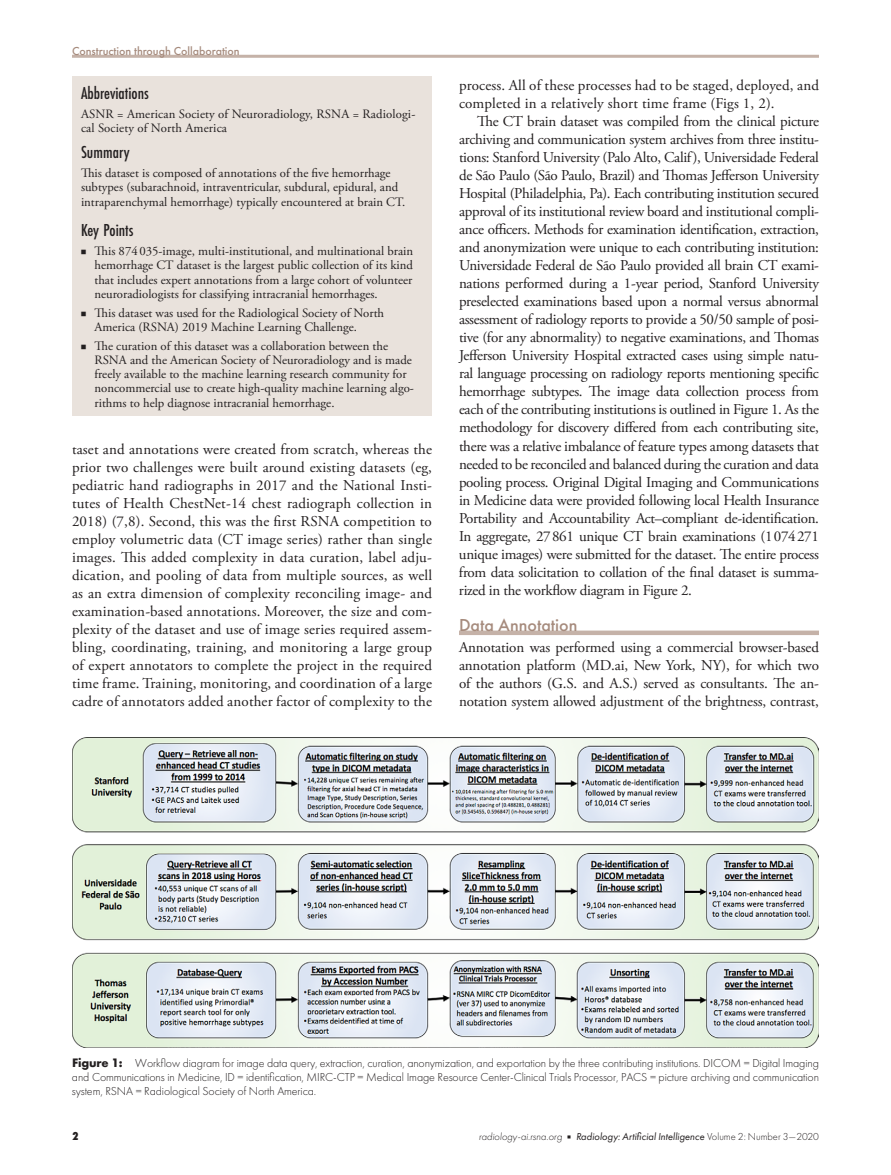
<style>
.page{position:relative;width:891px;height:1175px;background:#fff}
.page>*{position:absolute;margin:0;border:0;box-sizing:border-box;transform-origin:0 0}
.t1{font:500 18px "Futura PT Cond";color:#231f20}
.t2{font:500 18px "Futura PT";color:#a68b7d}
.t3{font:15px/18px "Adobe Garamond Pro";letter-spacing:.01em;color:#231f20;text-align:justify}
.t4{font:12.75px/14.2px "Adobe Garamond Pro";color:#231f20}
.t5{font:300 12px/14.4px "Futura PT";letter-spacing:-.01em;color:#231f20;text-align:justify}
.t6{font:500 12px "Futura PT";color:#a68b7d}
.t7{font:800 12px "Futura PT Cond";color:#231f20}
.t8{font:italic 10.5px "Futura PT";color:#231f20}
.s1{font-family:"Universal Newswith Comm Pi";font-size:9px}
.s2{font-weight:700;font-size:12.75px}
.s3{font-weight:300}
.s4{font-family:"Universal Newswith Comm Pi";font-style:normal;font-size:6px}
.s5{font-weight:300;font-style:normal}
</style>
<div class="page">
<hr style="left:72px;top:55px;width:747px;height:3px;background:#c5b2a8">
<div style="left:459px;top:630px;width:360px;height:5px;background:#c5b2a8"></div>
<div style="left:72px;top:76px;width:360px;height:339px;background:#e9e2dc"></div>
<img style="left:72px;top:737px;width:747px;height:310px">
<p class="t6" style="left:72px;top:43px;width:169px">Construction through Collaboration</p>
<p class="t1" style="left:81px;top:83px;width:69px">Abbreviations</p>
<p class="t4" style="left:81px;top:107px;width:336px">ASNR = American Society of Neuroradiology, RSNA = Radiologi&shy;cal Society of North America</p>
<p class="t1" style="left:81px;top:142px;width:50px">Summary</p>
<p class="t4" style="left:81px;top:166px;width:326px">This dataset is composed of annotations of the five hemorrhage subtypes (subarachnoid, intraventricular, subdural, epidural, and intraparenchymal hemorrhage) typically encountered at brain CT.</p>
<p class="t1" style="left:81px;top:220px;width:54px">Key Points</p>
<p class="t4" style="left:94px;top:244px;width:320px;text-align:justify;text-indent:-14px"><span class="s1">n</span> This 874035-image, multi-institutional, and multinational brain hemorrhage CT dataset is the largest public collection of its kind that includes expert annotations from a large cohort of volunteer neuroradiologists for classifying intracranial hemorrhages.</p>
<p class="t4" style="left:94px;top:306px;width:291px;text-indent:-14px"><span class="s1">n</span> This dataset was used for the Radiological Society of North<br>America (RSNA) 2019 Machine Learning Challenge.</p>
<p class="t4" style="left:94px;top:339px;width:321px;text-indent:-14px"><span class="s1">n</span> The curation of this dataset was a collaboration between the RSNA and the American Society of Neuroradiology and is made freely available to the machine learning research community for noncommercial use to create high-quality machine learning algo&shy;rithms to help diagnose intracranial hemorrhage.</p>
<p class="t3" style="left:72px;top:440px;width:362px">taset and annotations were created from scratch, whereas the prior two challenges were built around existing datasets (eg, pediatric hand radiographs in 2017 and the National Insti&shy;tutes of Health ChestNet-14 chest radiograph collection in 2018) (7,8). Second, this was the first RSNA competition to employ volumetric data (CT image series) rather than single images. This added complexity in data curation, label adju&shy;dication, and pooling of data from multiple sources, as well as an extra dimension of complexity reconciling image- and examination-based annotations. Moreover, the size and com&shy;plexity of the dataset and use of image series required assem&shy;bling, coordinating, training, and monitoring a large group of expert annotators to complete the project in the required time frame. Training, monitoring, and coordination of a large cadre of annotators added another factor of complexity to the</p>
<p class="t3" style="left:459px;top:77px;width:362px">process. All of these processes had to be staged, deployed, and completed in a relatively short time frame (Figs 1, 2).</p>
<p class="t3" style="left:459px;top:113px;width:362px;text-indent:18px">The CT brain dataset was compiled from the clinical picture archiving and communication system archives from three institu&shy;tions: Stanford University (Palo Alto, Calif), Universidade Federal de São Paulo (São Paulo, Brazil) and Thomas Jefferson University Hospital (Philadelphia, Pa). Each contributing institution secured approval of its institutional review board and institutional compli&shy;ance officers. Methods for examination identification, extraction, and anonymization were unique to each contributing institution:<br>Universidade Federal de São Paulo provided all brain CT exami&shy;nations performed during a 1-year period, Stanford University preselected examinations based upon a normal versus abnormal assessment of radiology reports to provide a 50/50 sample of posi&shy;tive (for any abnormality) to negative examinations, and Thomas Jefferson University Hospital extracted cases using simple natu&shy;ral language processing on radiology reports mentioning specific hemorrhage subtypes. The image data collection process from each of the contributing institutions is outlined in Figure 1. As the methodology for discovery differed from each contributing site, there was a relative imbalance of feature types among datasets that needed to be reconciled and balanced during the curation and data pooling process. Original Digital Imaging and Communications in Medicine data were provided following local Health Insurance Portability and Accountability Act–compliant de-identification.<br>In aggregate, 27861 unique CT brain examinations (1074271 unique images) were submitted for the dataset. The entire process from data solicitation to collation of the final dataset is summa&shy;rized in the workflow diagram in Figure 2.</p>
<p class="t2" style="left:459px;top:613px;width:120px">Data Annotation</p>
<p class="t3" style="left:459px;top:638px;width:362px">Annotation was performed using a commercial browser-based annotation platform (MD.ai, New York, NY), for which two of the authors (G.S. and A.S.) served as consultants. The an&shy;notation system allowed adjustment of the brightness, contrast,</p>
<p class="t5" style="left:72px;top:1055px;width:749px"><span class="s2">Figure 1:</span> Workflow diagram for image data query, extraction, curation, anonymization, and exportation by the three contributing institutions. DICOM = Digital Imaging and Communications in Medicine, ID = identification, MIRC-CTP = Medical Image Resource Center-Clinical Trials Processor, PACS = picture archiving and communication system, RSNA = Radiological Society of North America.</p>
<p class="t7" style="left:72px;top:1128px;width:8px">2</p>
<p class="t8" style="left:479px;top:1130px;width:342px"><span class="s3">radiology-ai.rsna.org</span> <span class="s4">n</span> Radiology: Artificial Intelligence <span class="s5">Volume 2: Number 3—2020</span></p>
</div>
